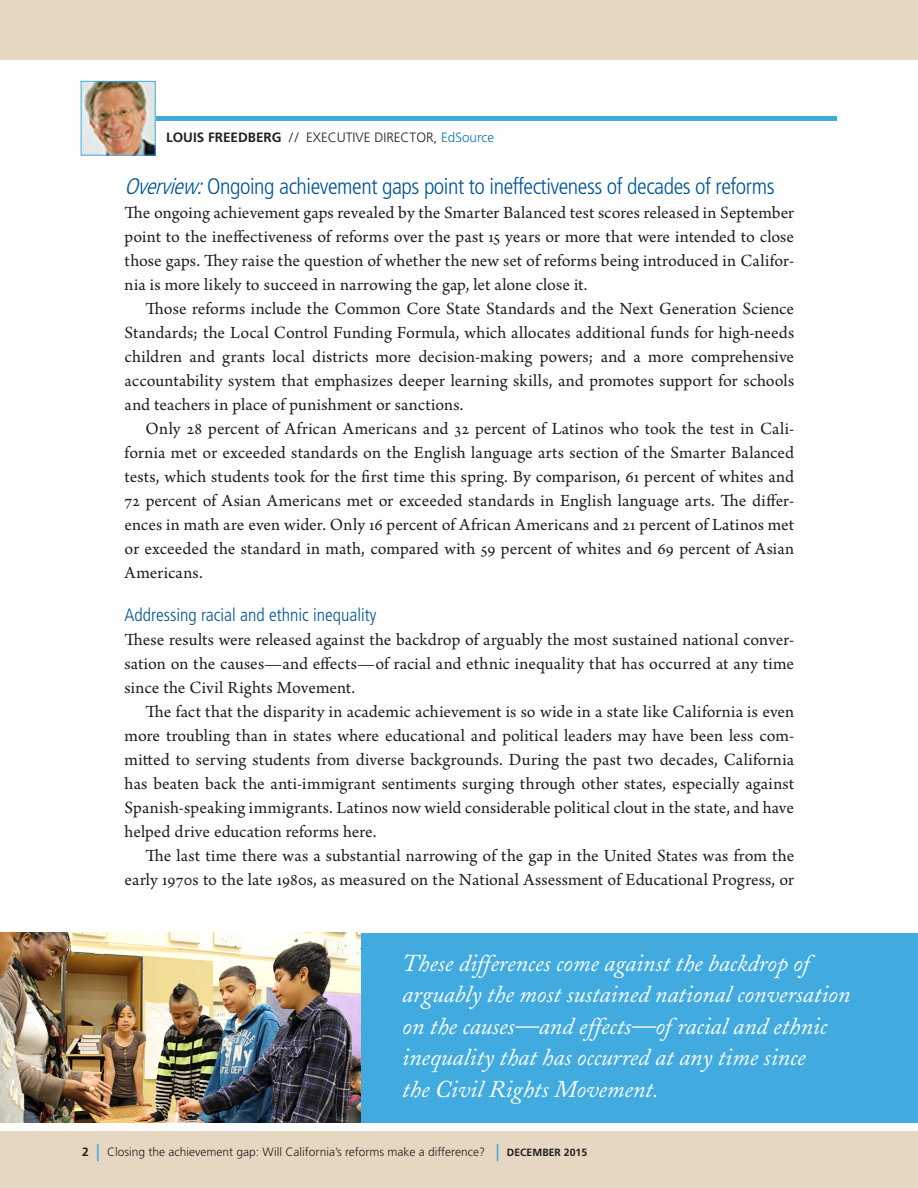
<style>
.page{position:relative;width:918px;height:1188px;background:#fff}
.page>*{position:absolute;margin:0;border:0;box-sizing:border-box;transform-origin:0 0}
.CaslonPullQuotes{font:italic 24px/31.5px "Adobe Caslon";color:#fff}
.Subhead{font:300 condensed 22.5px "Frutiger";letter-spacing:-.02em;color:#005796}
.main_text{font:18px/24px "Arno Pro";letter-spacing:.005em;color:#231f20;text-align:justify}
.main_text_-_1st_par{font:18px/24px "Arno Pro";letter-spacing:.005em;color:#231f20;text-align:justify}
.Subhead-2{font:300 condensed 18px "Frutiger";color:#005796}
.t1{font:300 13.5px "Frutiger";color:#231f20}
.t2{font:300 12px "Frutiger";color:#231f20}
.s1{font-weight:700}
.s2{color:#1074bc}
.s3{font-style:italic}
.s4{font-size:22.5px;color:#41abe0}
.s5{font-weight:700;font-size:10.5px}
</style>
<div class="page">
<div style="left:0;top:1132px;width:918px;height:56px;background:#e5d7c2"></div>
<div style="left:0;top:0;width:918px;height:59px;background:#e5d7c2"></div>
<div style="left:81px;top:116px;width:756px;height:5px;background:#41abe0"></div>
<img style="left:83px;top:83px;width:71px;height:70px">
<div style="left:81px;top:81px;width:75px;height:74px;border:1px solid #41abe0"></div>
<img style="left:0;top:933px;width:362px;height:190px">
<div style="left:362px;top:933px;width:556px;height:190px;background:#41abe0"></div>
<p class="t1" style="left:166px;top:130px;width:330px"><span class="s1">LOUIS FREEDBERG</span> / / EXECUTIVE DIRECTOR, <span class="s2">EdSource</span></p>
<p class="Subhead" style="left:125px;top:173px;width:652px"><span class="s3">Overview:</span>Ongoing achievement gaps point to ineffectiveness of decades of reforms</p>
<p class="main_text_-_1st_par" style="left:125px;top:201px;width:671px">The ongoing achievement gaps revealed by the Smarter Balanced test scores released in September point to the ineffectiveness of reforms over the past 15 years or more that were intended to close those gaps. They raise the question of whether the new set of reforms being introduced in Califor&shy;nia is more likely to succeed in narrowing the gap, let alone close it.</p>
<p class="main_text" style="left:125px;top:297px;width:671px;text-indent:21px">Those reforms include the Common Core State Standards and the Next Generation Science Standards; the Local Control Funding Formula, which allocates additional funds for high-needs children and grants local districts more decision-making powers; and a more comprehensive accountability system that emphasizes deeper learning skills, and promotes support for schools and teachers in place of punishment or sanctions.</p>
<p class="main_text" style="left:125px;top:417px;width:671px;text-indent:21px">Only 28 percent of African Americans and 32 percent of Latinos who took the test in Cali&shy;fornia met or exceeded standards on the English language arts section of the Smarter Balanced tests, which students took for the first time this spring. By comparison, 61 percent of whites and 72 percent of Asian Americans met or exceeded standards in English language arts. The differ&shy;ences in math are even wider. Only 16 percent of African Americans and 21 percent of Latinos met or exceeded the standard in math, compared with 59 percent of whites and 69 percent of Asian Americans.</p>
<p class="Subhead-2" style="left:125px;top:605px;width:253px">Addressing racial and ethnic inequality</p>
<p class="main_text_-_1st_par" style="left:125px;top:629px;width:671px">These results were released against the backdrop of arguably the most sustained national conver&shy;sation on the causes—and effects—of racial and ethnic inequality that has occurred at any time since the Civil Rights Movement.</p>
<p class="main_text" style="left:125px;top:701px;width:671px;text-indent:21px">The fact that the disparity in academic achievement is so wide in a state like California is even more troubling than in states where educational and political leaders may have been less com&shy;mitted to serving students from diverse backgrounds. During the past two decades, California has beaten back the anti-immigrant sentiments surging through other states, especially against Spanish-speaking immigrants. Latinos now wield considerable political clout in the state, and have helped drive education reforms here.</p>
<p class="main_text" style="left:125px;top:845px;width:671px;text-align:right">The last time there was a substantial narrowing of the gap in the United States was from the early 1970s to the late 1980s, as measured on the National Assessment of Educational Progress, or</p>
<p class="CaslonPullQuotes" style="left:402px;top:948px;width:449px">These differences come against the backdrop of arguably the most sustained national conversation on the causes—and effects—of racial and ethnic inequality that has occurred at any time since<br>the Civil Rights Movement.</p>
<p class="t2" style="left:82px;top:1145px;width:507px"><span class="s1">2</span> <span class="s4">|</span> Closing the achievement gap: Will California’s reforms make a difference? <span class="s4">|</span> <span class="s5">DECEMBER 2015</span></p>
</div>
